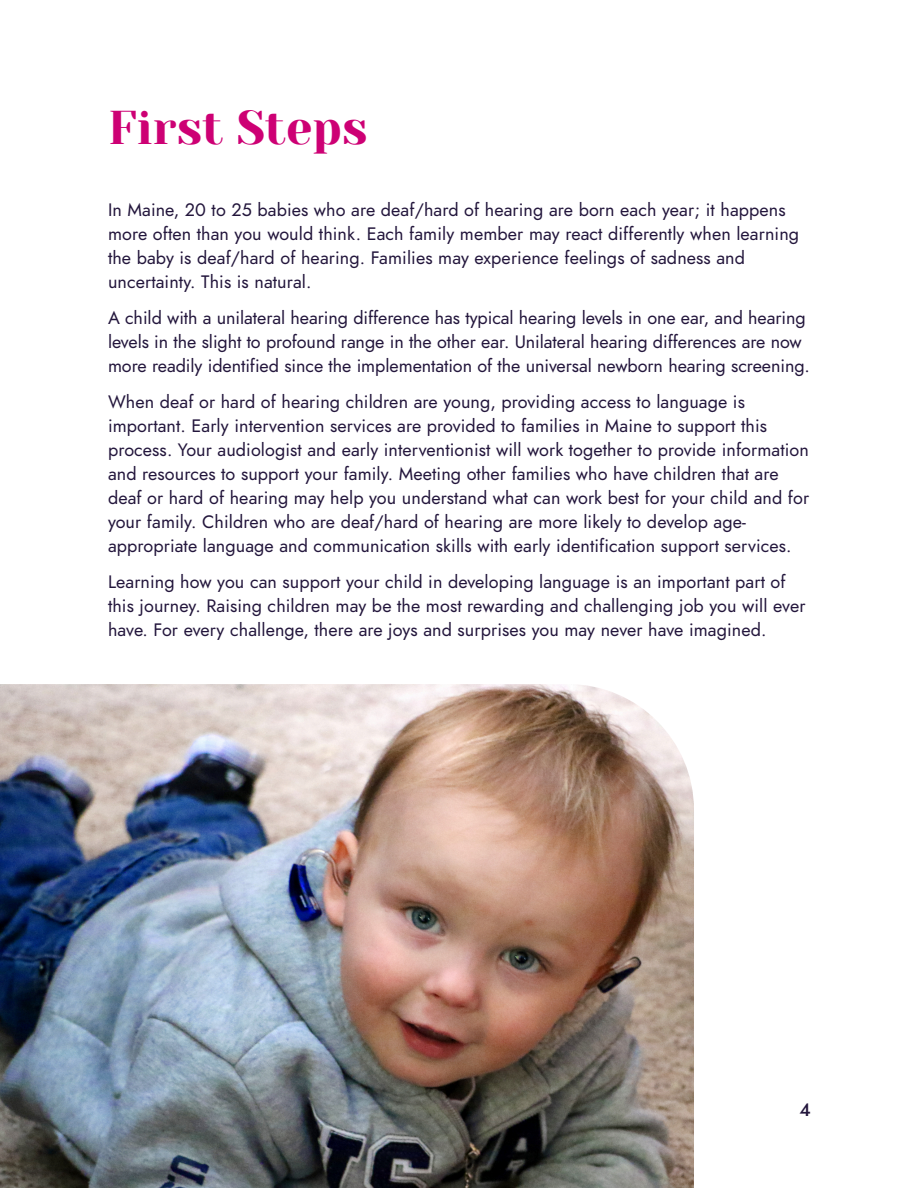
<style>
.page{position:relative;width:918px;height:1188px;background:#fff}
.page>*{position:absolute;margin:0;border:0;box-sizing:border-box;transform-origin:0 0}
.t1{font:47.25px "Yeseva One";color:#cd0074}
.t2{font:18px/24px "Jost";letter-spacing:.005em;color:#23163c}
.t3{font:500 18px "Jost";color:#23163c}
</style>
<div class="page">
<img style="left:0;top:684px;width:694px;height:504px">
<h1 class="t1" style="left:108px;top:101px;width:261px">First Steps</h1>
<p class="t2" style="left:108px;top:199px;width:693px">In Maine, 20 to 25 babies who are deaf/hard of hearing are born each year; it happens more often than you would think. Each family member may react differently when learning the baby is deaf/hard of hearing. Families may experience feelings of sadness and uncertainty. This is natural.</p>
<p class="t2" style="left:108px;top:307px;width:704px">A child with a unilateral hearing difference has typical hearing levels in one ear, and hearing levels in the slight to profound range in the other ear. Unilateral hearing differences are now more readily identified since the implementation of the universal newborn hearing screening.</p>
<p class="t2" style="left:108px;top:391px;width:703px">When deaf or hard of hearing children are young, providing access to language is important. Early intervention services are provided to families in Maine to support this process. Your audiologist and early interventionist will work together to provide information and resources to support your family. Meeting other families who have children that are deaf or hard of hearing may help you understand what can work best for your child and for your family. Children who are deaf/hard of hearing are more likely to develop age&shy;appropriate language and communication skills with early identification support services.</p>
<p class="t2" style="left:108px;top:571px;width:699px">Learning how you can support your child in developing language is an important part of this journey. Raising children may be the most rewarding and challenging job you will ever have. For every challenge, there are joys and surprises you may never have imagined.</p>
<p class="t3" style="left:799px;top:1101px;width:13px">4</p>
</div>
